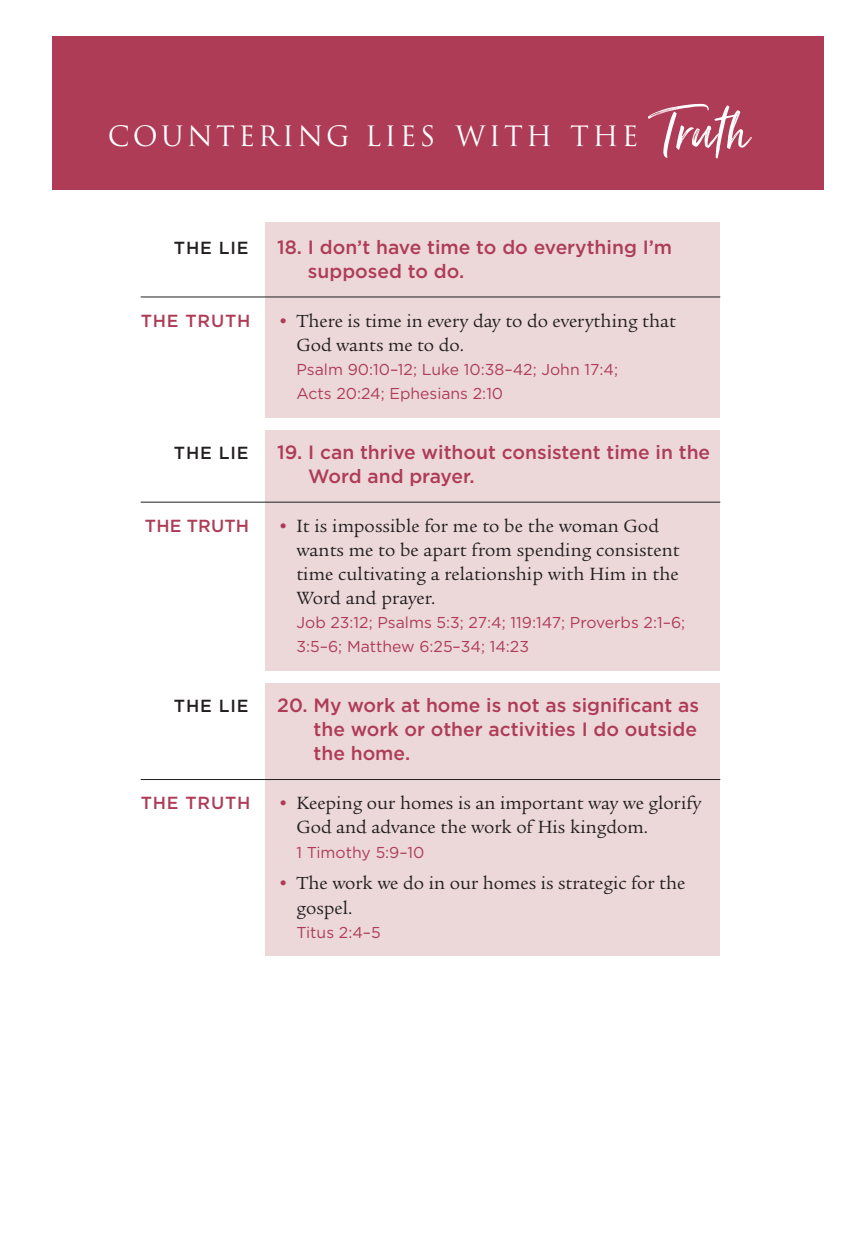
<style>
.page{position:relative;width:861px;height:1239px;background:#fff}
.page>*{position:absolute;margin:0;border:0;box-sizing:border-box;transform-origin:0 0}
.t1{font:76.12px "Just Lovely";color:#fff}
.t2{font:27.3px "Trajan Pro";letter-spacing:.12em;color:#fff}
.t3{font:19.25px/24.2px "Legacy Ser ITC";color:#231f20}
.t4{font:500 19.25px/24.2px "Gotham";color:#ae3c57}
.t5{font:500 17.5px "Gotham";letter-spacing:.045em;color:#231f20}
.t6{font:500 17.5px "Gotham";letter-spacing:.045em;color:#ae3c57}
.t7{font:500 17.5px "Gotham";letter-spacing:.005em;color:#ae3c57}
.t8{font:15.75px/24.2px "Gotham";color:#ae3c57}
.s1{color:#ae3c57}
</style>
<div class="page">
<div style="left:265px;top:223px;width:455px;height:195px;background:#ecd8d9"></div>
<div style="left:265px;top:430px;width:455px;height:241px;background:#ecd8d9"></div>
<div style="left:265px;top:684px;width:455px;height:272px;background:#ecd8d9"></div>
<hr style="left:141px;top:297px;width:579px;height:1px;background:#231f20">
<hr style="left:141px;top:502px;width:579px;height:1px;background:#231f20">
<hr style="left:141px;top:779px;width:579px;height:1px;background:#231f20">
<div style="left:52px;top:37px;width:772px;height:153px;background:#ae3c57"></div>
<h2 class="t2" style="left:108px;top:118px;width:532px">COUNTERING LIES WITH THE</h2>
<h1 class="t1" style="left:654px;top:85px;width:96px">Truth</h1>
<p class="t5" style="left:174px;top:238px;width:76px">THE LIE</p>
<p class="t4" style="left:308px;top:234px;width:366px;text-indent:-31px">18. I don’t have time to do everything I’m supposed to do.</p>
<p class="t6" style="left:141px;top:311px;width:111px">THE TRUTH</p>
<p class="t3" style="left:296px;top:309px;width:381px;text-indent:-19px"><span class="s1">•</span> There is time in every day to do everything that<br>God wants me to do.</p>
<p class="t8" style="left:296px;top:357px;width:323px">Psalm 90:10–12; Luke 10:38–42; John 17:4;<br>Acts 20:24; Ephesians 2:10</p>
<p class="t5" style="left:174px;top:443px;width:76px">THE LIE</p>
<p class="t4" style="left:308px;top:440px;width:404px;text-indent:-31px">19. I can thrive without consistent time in the<br>Word and prayer.</p>
<p class="t7" style="left:145px;top:516px;width:106px">THE TRUTH</p>
<p class="t3" style="left:296px;top:514px;width:385px;text-indent:-19px"><span class="s1">•</span> It is impossible for me to be the woman God wants me to be apart from spending consistent time cultivating a relationship with Him in the Word and prayer.</p>
<p class="t8" style="left:296px;top:610px;width:390px">Job 23:12; Psalms 5:3; 27:4; 119:147; Proverbs 2:1–6;<br>3:5–6; Matthew 6:25–34; 14:23</p>
<p class="t5" style="left:174px;top:696px;width:76px">THE LIE</p>
<p class="t4" style="left:314px;top:693px;width:387px;text-align:justify;text-indent:-36px">20. My work at home is not as significant as the work or other activities I do outside the home.</p>
<p class="t6" style="left:141px;top:793px;width:111px">THE TRUTH</p>
<p class="t3" style="left:296px;top:791px;width:407px;text-indent:-19px"><span class="s1">•</span> Keeping our homes is an important way we glorify<br>God and advance the work of His kingdom.</p>
<p class="t8" style="left:296px;top:840px;width:129px">1 Timothy 5:9–10</p>
<p class="t3" style="left:296px;top:872px;width:391px;text-indent:-19px"><span class="s1">•</span> The work we do in our homes is strategic for the gospel.</p>
<p class="t8" style="left:296px;top:920px;width:86px">Titus 2:4–5</p>
</div>
